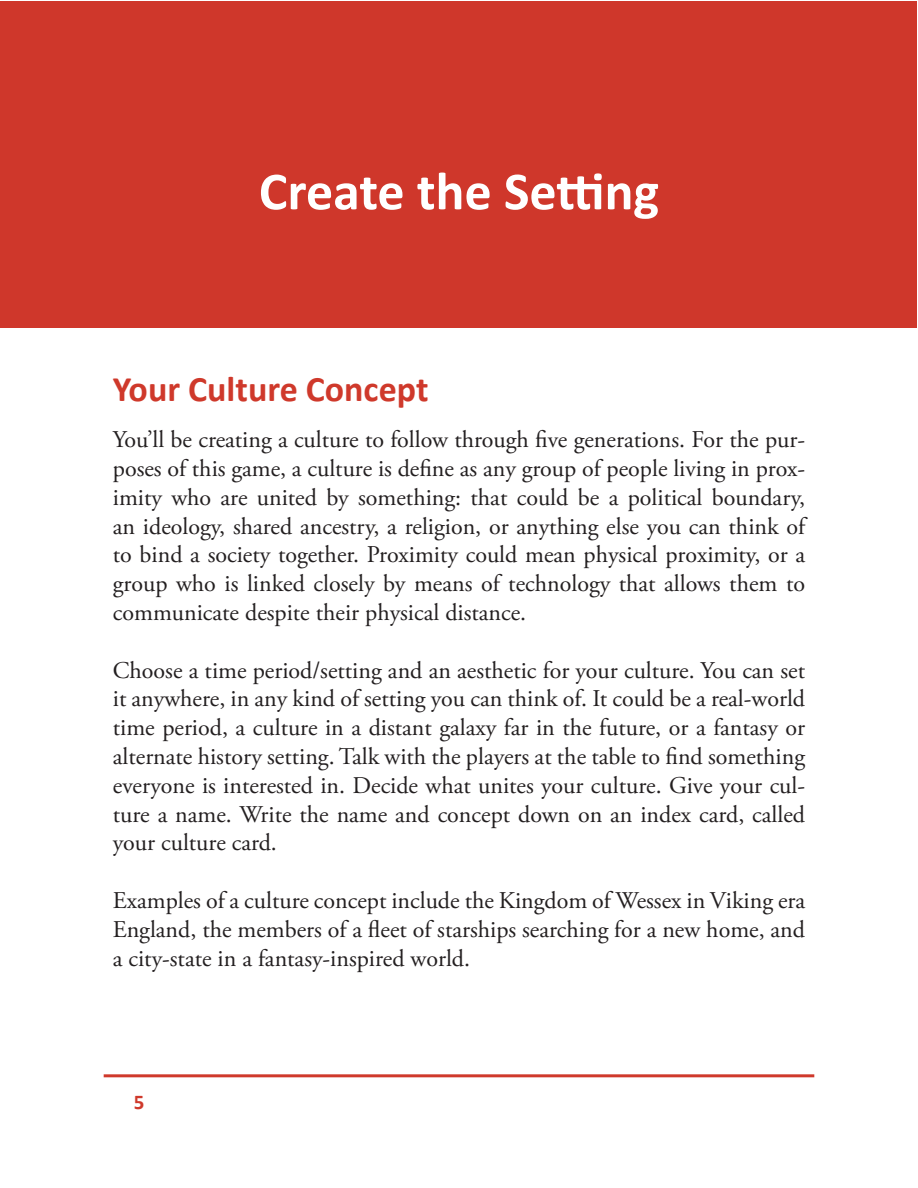
<style>
.page{position:relative;width:918px;height:1188px;background:#fff}
.page>*{position:absolute;margin:0;border:0;box-sizing:border-box;transform-origin:0 0}
.t1{font:700 54px "Calibri";color:#fff}
.t2{font:700 36px "Calibri";color:#cf392b}
.t3{font:24px/28.8px "Adobe Garamond Pro";color:#231f20;text-align:justify}
.t4{font:700 21px "Calibri";color:#cf392b}
</style>
<div class="page">
<hr style="left:104px;top:1074px;width:710px;height:3px;background:#cf392b">
<div style="left:1px;top:1px;width:916px;height:327px;background:#cf372b"></div>
<p class="t1" style="left:259px;top:153px;width:402px">Create the Setting</p>
<p class="t2" style="left:113px;top:363px;width:317px">Your Culture Concept</p>
<p class="t3" style="left:113px;top:426px;width:694px">You’ll be creating a culture to follow through five generations. For the pur&shy;poses of this game, a culture is define as any group of people living in prox&shy;imity who are united by something: that could be a political boundary, an ideology, shared ancestry, a religion, or anything else you can think of to bind a society together. Proximity could mean physical proximity, or a group who is linked closely by means of technology that allows them to communicate despite their physical distance.</p>
<p class="t3" style="left:113px;top:656px;width:694px">Choose a time period/setting and an aesthetic for your culture. You can set it anywhere, in any kind of setting you can think of. It could be a real-world time period, a culture in a distant galaxy far in the future, or a fantasy or alternate history setting. Talk with the players at the table to find something everyone is interested in. Decide what unites your culture. Give your cul&shy;ture a name. Write the name and concept down on an index card, called your culture card.</p>
<p class="t3" style="left:113px;top:887px;width:694px">Examples of a culture concept include the Kingdom of Wessex in Viking era England, the members of a fleet of starships searching for a new home, and a city-state in a fantasy-inspired world.</p>
<p class="t4" style="left:134px;top:1087px;width:12px">5</p>
</div>
